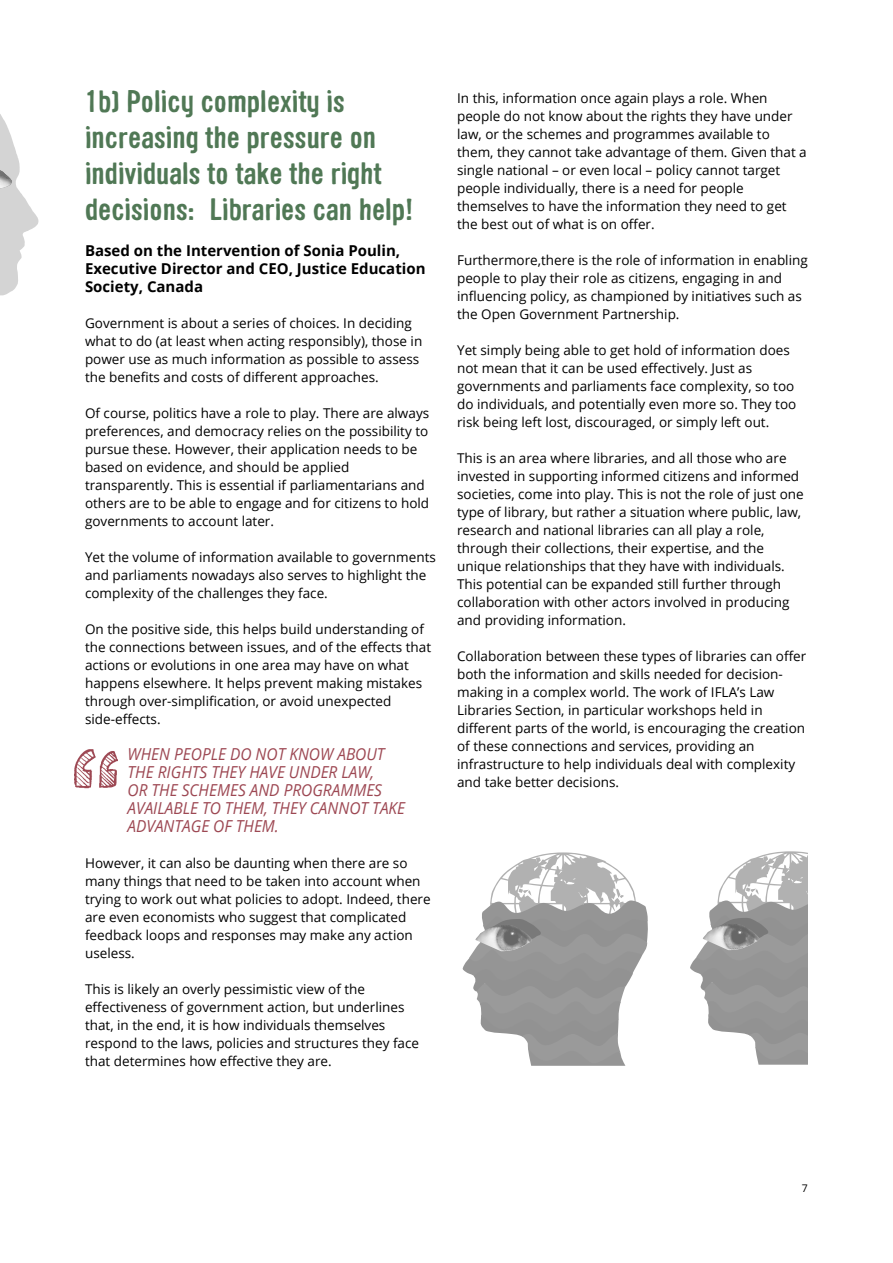
<style>
.page{position:relative;width:893px;height:1263px;background:#fff}
.page>*{position:absolute;margin:0;border:0;box-sizing:border-box;transform-origin:0 0}
.t1{font:700 30px/36px "Sini";color:#507855}
.t2{font:italic 16.5px/18px "Open Sans";color:#9d4853;scale:.94 1}
.t3{font:700 15px/18px "Open Sans";color:#000}
.t4{font:13.5px/18px "Open Sans";color:#000}
.t5{font:10.5px "Open Sans";color:#000}
</style>
<div class="page">
<svg style="left:0;top:114px;width:38px;height:182px"></svg>
<img style="left:0;top:167px;width:12px;height:22px">
<svg style="left:690px;top:851px;width:118px;height:214px"></svg>
<img style="left:703px;top:924px;width:58px;height:26px">
<svg style="left:462px;top:852px;width:186px;height:214px"></svg>
<img style="left:475px;top:925px;width:58px;height:26px">
<img style="left:75px;top:749px;width:42px;height:40px">
<h1 class="t1" style="left:85px;top:83px;width:330px">1b) Policy complexity is increasing the pressure on individuals to take the right decisions: Libraries can help!</h1>
<p class="t3" style="left:85px;top:241px;width:342px">Based on the Intervention of Sonia Poulin,<br>Executive Director and CEO, Justice Education<br>Society, Canada</p>
<p class="t4" style="left:85px;top:314px;width:339px">Government is about a series of choices. In deciding what to do (at least when acting responsibly), those in power use as much information as possible to assess the benefits and costs of different approaches.</p>
<p class="t4" style="left:85px;top:404px;width:346px">Of course, politics have a role to play. There are always preferences, and democracy relies on the possibility to pursue these. However, their application needs to be based on evidence, and should be applied transparently. This is essential if parliamentarians and others are to be able to engage and for citizens to hold governments to account later.</p>
<p class="t4" style="left:85px;top:548px;width:352px">Yet the volume of information available to governments and parliaments nowadays also serves to highlight the complexity of the challenges they face.</p>
<p class="t4" style="left:85px;top:620px;width:348px">On the positive side, this helps build understanding of the connections between issues, and of the effects that actions or evolutions in one area may have on what happens elsewhere. It helps prevent making mistakes through over-simplification, or avoid unexpected side-effects.</p>
<p class="t2" style="left:128px;top:745px;width:297px">WHEN PEOPLE DO NOT KNOW ABOUT<br>THE RIGHTS THEY HAVE UNDER LAW,<br>OR THE SCHEMES AND PROGRAMMES<br>AVAILABLE TO THEM, THEY CANNOT TAKE<br>ADVANTAGE OF THEM.</p>
<p class="t4" style="left:85px;top:854px;width:347px">However, it can also be daunting when there are so many things that need to be taken into account when trying to work out what policies to adopt. Indeed, there are even economists who suggest that complicated feedback loops and responses may make any action useless.</p>
<p class="t4" style="left:85px;top:980px;width:336px">This is likely an overly pessimistic view of the effectiveness of government action, but underlines that, in the end, it is how individuals themselves respond to the laws, policies and structures they face that determines how effective they are.</p>
<p class="t4" style="left:457px;top:89px;width:351px">In this, information once again plays a role. When people do not know about the rights they have under law, or the schemes and programmes available to them, they cannot take advantage of them. Given that a single national – or even local – policy cannot target people individually, there is a need for people themselves to have the information they need to get the best out of what is on offer.</p>
<p class="t4" style="left:457px;top:251px;width:352px">Furthermore,there is the role of information in enabling people to play their role as citizens, engaging in and influencing policy, as championed by initiatives such as the Open Government Partnership.</p>
<p class="t4" style="left:457px;top:341px;width:341px">Yet simply being able to get hold of information does not mean that it can be used effectively. Just as governments and parliaments face complexity, so too do individuals, and potentially even more so. They too risk being left lost, discouraged, or simply left out.</p>
<p class="t4" style="left:457px;top:449px;width:348px">This is an area where libraries, and all those who are invested in supporting informed citizens and informed societies, come into play. This is not the role of just one type of library, but rather a situation where public, law, research and national libraries can all play a role, through their collections, their expertise, and the unique relationships that they have with individuals.<br>This potential can be expanded still further through collaboration with other actors involved in producing and providing information.</p>
<p class="t4" style="left:457px;top:647px;width:351px">Collaboration between these types of libraries can offer both the information and skills needed for decision&shy;making in a complex world. The work of IFLA’s Law Libraries Section, in particular workshops held in different parts of the world, is encouraging the creation of these connections and services, providing an infrastructure to help individuals deal with complexity and take better decisions.</p>
<p class="t5" style="left:802px;top:1181px;width:8px">7</p>
</div>
